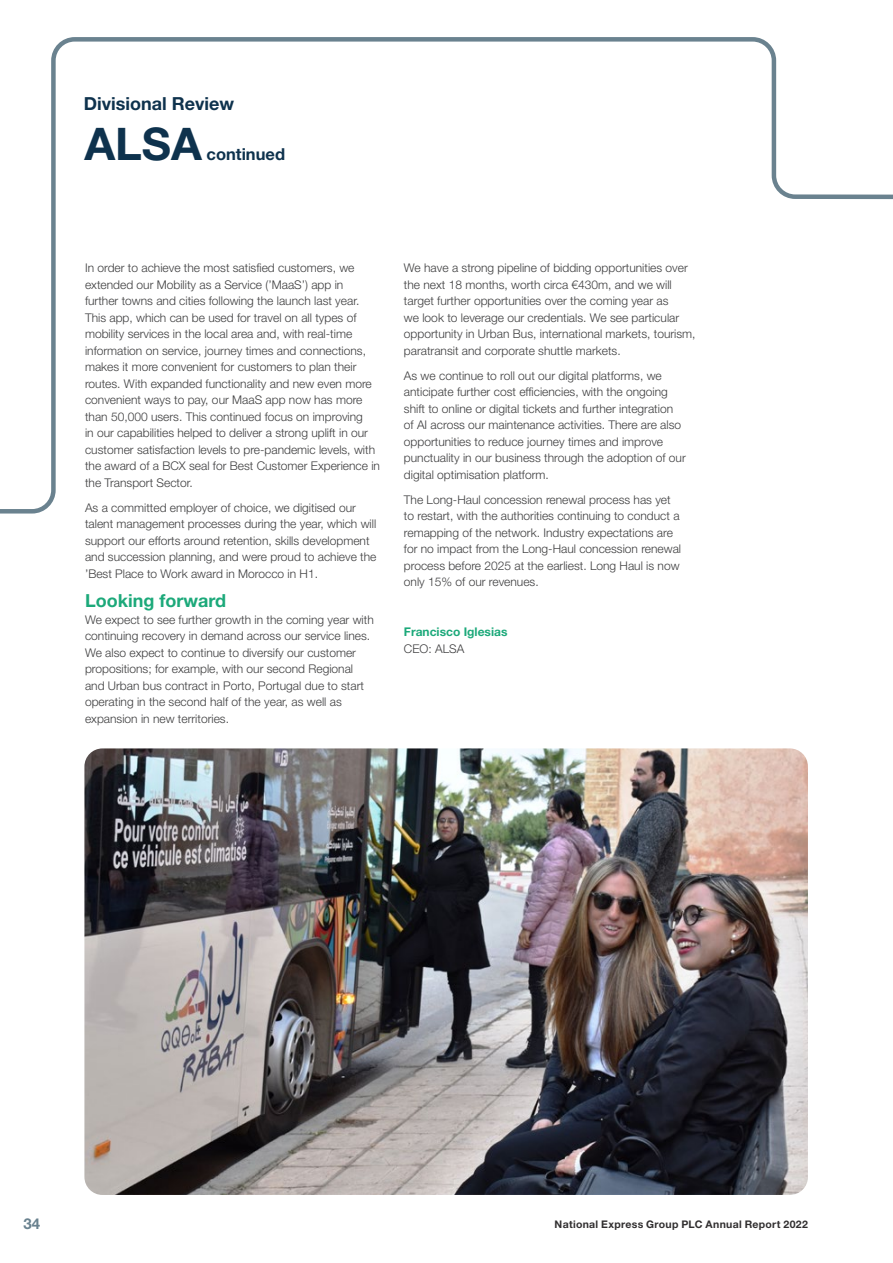
<style>
.page{position:relative;width:893px;height:1263px;background:#fff}
.page>*{position:absolute;margin:0;border:0;box-sizing:border-box;transform-origin:0 0}
.t1{font:700 45px "Helvetica Neue LT Std";color:#0e324d}
.t2{font:700 18px "Helvetica Neue LT Std";color:#0e324d}
.t3{font:700 18px "Helvetica Neue LT Std";color:#1ca97a}
.t4{font:700 16.5px "Helvetica Neue LT Std";color:#0e324d}
.t5{font:700 15px "Helvetica Neue LT Std";color:#6a828f}
.t6{font:300 12px/16.5px "Helvetica Neue LT Std";color:#3e3e3f}
.t7{font:700 12px "Helvetica Neue LT Std";color:#1ca97a}
.t8{font:700 10.5px "Helvetica Neue LT Std";letter-spacing:.03em;color:#312f30}
</style>
<div class="page">
<img style="left:84px;top:748px;width:724px;height:447px">
<svg style="left:0;top:37px;width:893px;height:477px"></svg>
<h2 class="t2" style="left:84px;top:92px;width:152px">Divisional Review</h2>
<h1 class="t1" style="left:84px;top:116px;width:119px">ALSA</h1>
<h3 class="t4" style="left:207px;top:144px;width:80px">continued</h3>
<p class="t6" style="left:85px;top:259px;width:296px">In order to achieve the most satisfied customers, we extended our Mobility as a Service (’MaaS’) app in<br>further towns and cities following the launch last year.<br>This app, which can be used for travel on all types of mobility services in the local area and, with real-time information on service, journey times and connections, makes it more convenient for customers to plan their routes. With expanded functionality and new even more convenient ways to pay, our MaaS app now has more than 50,000 users. This continued focus on improving<br>in our capabilities helped to deliver a strong uplift in our customer satisfaction levels to pre-pandemic levels, with the award of a BCX seal for Best Customer Experience in the Transport Sector.</p>
<p class="t6" style="left:85px;top:499px;width:293px">As a committed employer of choice, we digitised our talent management processes during the year, which will support our efforts around retention, skills development and succession planning, and were proud to achieve the ’Best Place to Work award in Morocco in H1.</p>
<h2 class="t3" style="left:85px;top:590px;width:142px">Looking forward</h2>
<p class="t6" style="left:85px;top:611px;width:290px">We expect to see further growth in the coming year with continuing recovery in demand across our service lines.<br>We also expect to continue to diversify our customer propositions; for example, with our second Regional and Urban bus contract in Porto, Portugal due to start operating in the second half of the year, as well as expansion in new territories.</p>
<p class="t6" style="left:404px;top:259px;width:293px">We have a strong pipeline of bidding opportunities over the next 18 months, worth circa €430m, and we will target further opportunities over the coming year as<br>we look to leverage our credentials. We see particular opportunity in Urban Bus, international markets, tourism, paratransit and corporate shuttle markets.</p>
<p class="t6" style="left:404px;top:367px;width:283px">As we continue to roll out our digital platforms, we anticipate further cost efficiencies, with the ongoing shift to online or digital tickets and further integration of AI across our maintenance activities. There are also opportunities to reduce journey times and improve punctuality in our business through the adoption of our digital optimisation platform.</p>
<p class="t6" style="left:404px;top:491px;width:279px">The Long-Haul concession renewal process has yet to restart, with the authorities continuing to conduct a remapping of the network. Industry expectations are for no impact from the Long-Haul concession renewal process before 2025 at the earliest. Long Haul is now only 15% of our revenues.</p>
<p class="t7" style="left:404px;top:625px;width:105px">Francisco Iglesias</p>
<p class="t6" style="left:404px;top:640px;width:62px">CEO: ALSA</p>
<p class="t5" style="left:24px;top:1214px;width:18px">34</p>
<p class="t8" style="left:555px;top:1217px;width:255px">National Express Group PLC Annual Report 2022</p>
</div>
